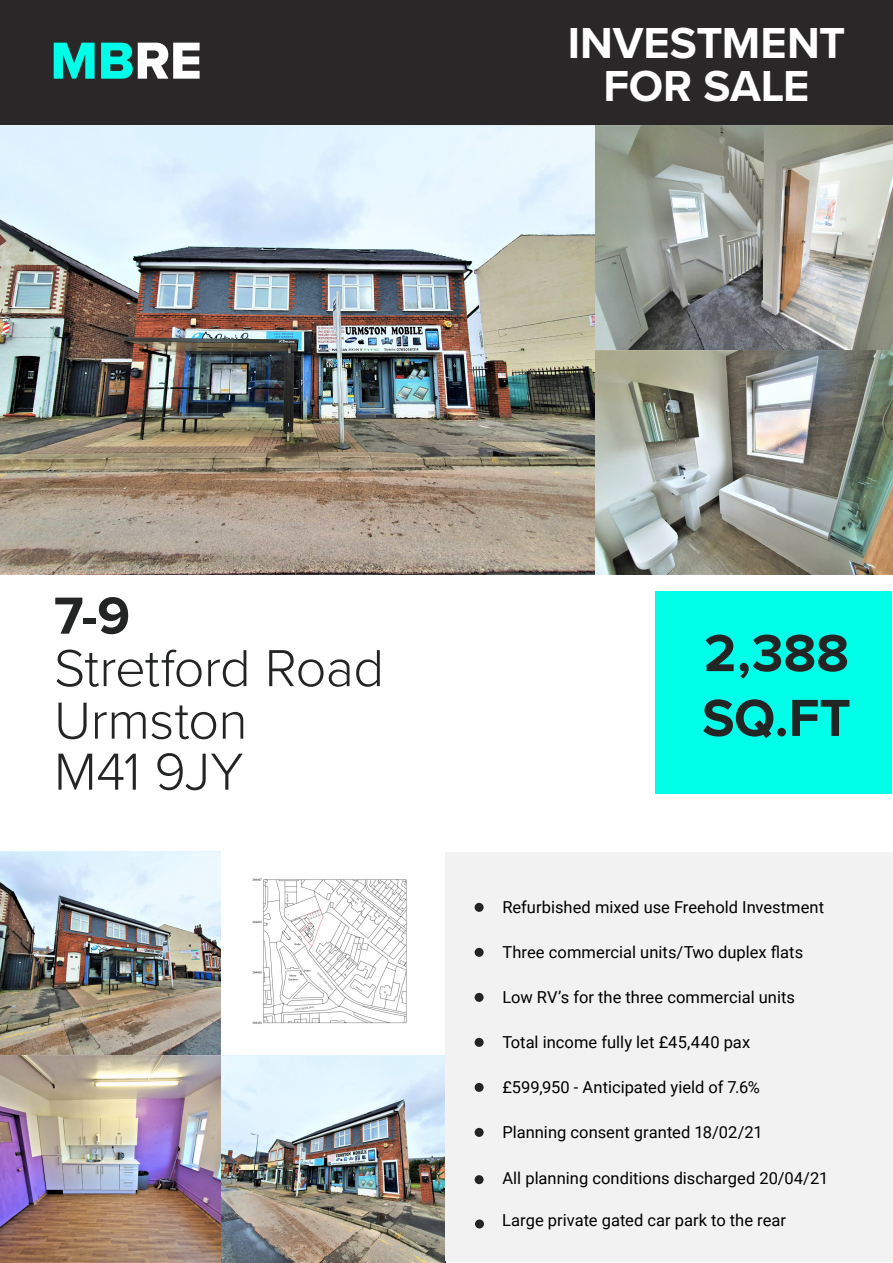
<style>
.page{position:relative;width:893px;height:1263px;background:#fff}
.page>*{position:absolute;margin:0;border:0;box-sizing:border-box;transform-origin:0 0}
.Subheader_1{font:300 54px "Proxima Nova";letter-spacing:-.01em;color:#232424}
.Subheader_1-2{font:700 54px "Proxima Nova";color:#232424}
.t1{font:54px "Proxima Nova Extrabld";color:#00ffe9}
.Header_1{font:700 54px "Proxima Nova";color:#232424}
.t2{font:700 45px/43.5px "Proxima Nova";color:#fff;text-align:center}
.t3{font:16.5px "Roboto";color:#000}
.s1{color:#fff}
</style>
<div class="page">
<div style="left:0;top:1px;width:892px;height:125px;background:#292727"></div>
<img style="left:0;top:126px;width:893px;height:448px">
<div style="left:655px;top:592px;width:236px;height:202px;background:#00ffe9"></div>
<div style="left:445px;top:853px;width:448px;height:408px;background:#f2f2f2"></div>
<div style="left:475px;top:903px;width:9px;height:9px;background:#232424;border-radius:50%"></div>
<div style="left:475px;top:948px;width:9px;height:9px;background:#232424;border-radius:50%"></div>
<div style="left:475px;top:993px;width:9px;height:9px;background:#232424;border-radius:50%"></div>
<div style="left:475px;top:1038px;width:9px;height:9px;background:#232424;border-radius:50%"></div>
<div style="left:475px;top:1083px;width:9px;height:9px;background:#232424;border-radius:50%"></div>
<div style="left:475px;top:1128px;width:9px;height:9px;background:#232424;border-radius:50%"></div>
<div style="left:475px;top:1175px;width:9px;height:9px;background:#232424;border-radius:50%"></div>
<div style="left:475px;top:1219px;width:9px;height:9px;background:#232424;border-radius:50%"></div>
<img style="left:0;top:852px;width:444px;height:411px">
<p class="t1" style="left:50px;top:20px;width:153px">MB<span class="s1">RE</span></p>
<p class="t2" style="left:568px;top:20px;width:279px">INVESTMENT<br>FOR SALE</p>
<p class="Header_1" style="left:54px;top:575px;width:78px">7-9</p>
<p class="Subheader_1" style="left:54px;top:628px;width:332px">Stretford Road</p>
<p class="Subheader_1" style="left:54px;top:680px;width:195px">Urmston</p>
<p class="Subheader_1" style="left:54px;top:731px;width:191px">M41 9JY</p>
<p class="Subheader_1-2" style="left:704px;top:613px;width:147px">2,388</p>
<p class="Subheader_1-2" style="left:702px;top:678px;width:150px">SQ.FT</p>
<p class="t3" style="left:502px;top:896px;width:323px">Refurbished mixed use Freehold Investment</p>
<p class="t3" style="left:502px;top:941px;width:302px">Three commercial units/Two duplex flats</p>
<p class="t3" style="left:502px;top:986px;width:294px">Low RV’s for the three commercial units</p>
<p class="t3" style="left:502px;top:1031px;width:249px">Total income fully let £45,440 pax</p>
<p class="t3" style="left:502px;top:1076px;width:259px">£599,950 - Anticipated yield of 7.6%</p>
<p class="t3" style="left:502px;top:1121px;width:262px">Planning consent granted 18/02/21</p>
<p class="t3" style="left:502px;top:1167px;width:327px">All planning conditions discharged 20/04/21</p>
<p class="t3" style="left:502px;top:1209px;width:286px">Large private gated car park to the rear</p>
</div>
